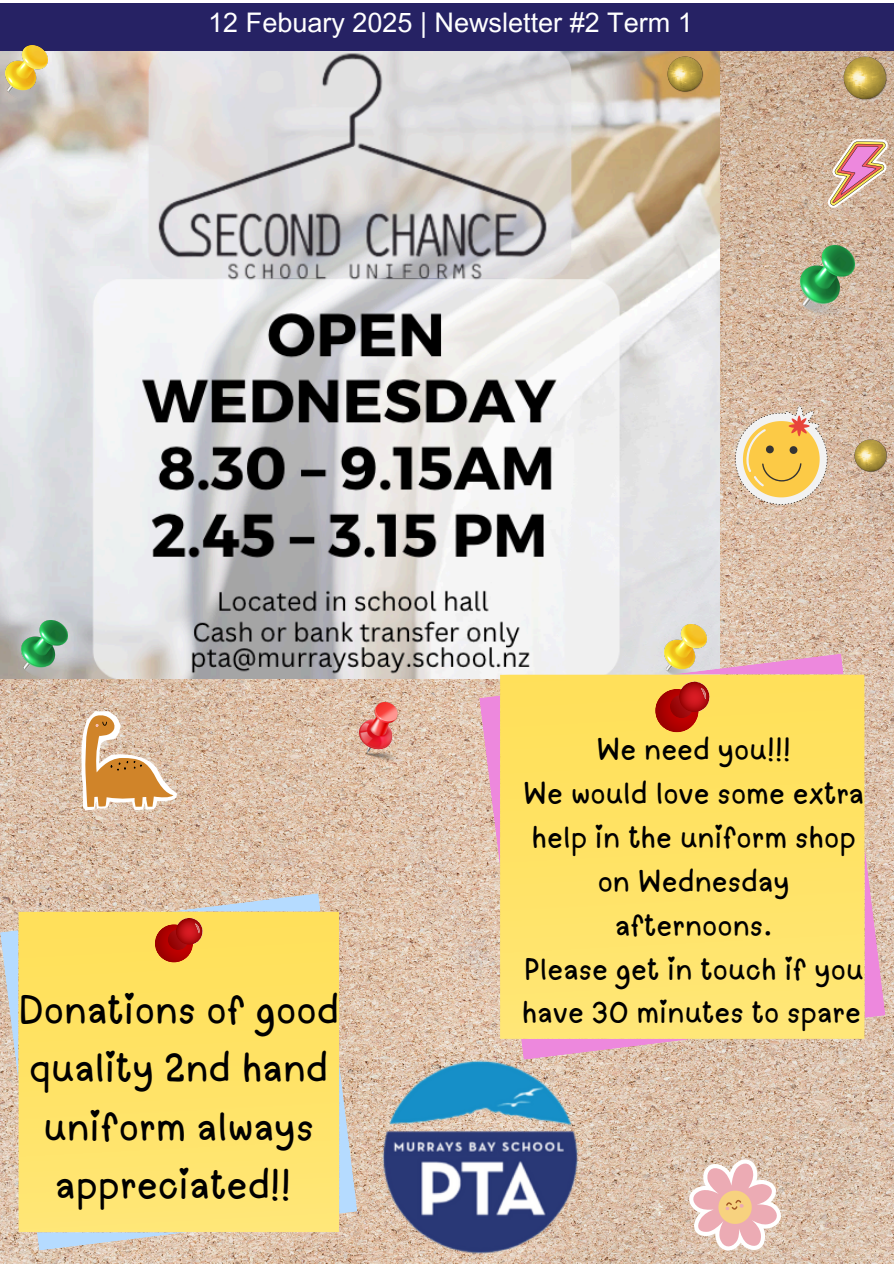
<style>
.page{position:relative;width:894px;height:1264px;background:#fff}
.page>*{position:absolute;margin:0;border:0;box-sizing:border-box;transform-origin:0 0}
.t1{font:42px/58.5px "lulu";color:#000;text-align:center}
.t2{font:31.5px/43.8px "lulu";color:#000;text-align:center}
.t3{font:27px "Arial MT Pro";color:#fff}
</style>
<div class="page">
<img style="left:0;top:51px;width:893px;height:1212px">
<img style="left:0;top:51px;width:719px;height:628px">
<div style="left:0;top:4px;width:893px;height:47px;background:#262264"></div>
<img style="left:6px;top:45px;width:41px;height:55px">
<img style="left:854px;top:439px;width:33px;height:33px">
<svg style="left:688px;top:1159px;width:93px;height:91px"></svg>
<svg style="left:827px;top:139px;width:61px;height:69px;background:#d7a89c"></svg>
<svg style="left:735px;top:405px;width:92px;height:99px"></svg>
<img style="left:667px;top:57px;width:36px;height:36px">
<img style="left:843px;top:57px;width:44px;height:43px">
<img style="left:359px;top:702px;width:42px;height:59px">
<img style="left:22px;top:620px;width:45px;height:58px">
<img style="left:800px;top:246px;width:54px;height:72px">
<img style="left:664px;top:624px;width:42px;height:29px">
<img style="left:368px;top:1051px;width:222px;height:212px">
<svg style="left:0;top:893px;width:357px;height:356px;background:#d2c5bb"></svg>
<svg style="left:18px;top:911px;width:321px;height:321px;background:#fee267"></svg>
<svg style="left:155px;top:918px;width:48px;height:44px;background:#c64a23"></svg>
<svg style="left:81px;top:711px;width:96px;height:99px;background:#dab285"></svg>
<svg style="left:479px;top:653px;width:406px;height:406px;background:#dfb8bb"></svg>
<svg style="left:500px;top:674px;width:364px;height:364px;background:#fee267"></svg>
<svg style="left:655px;top:681px;width:54px;height:51px;background:#c74b23"></svg>
<p class="t3" style="left:208px;top:13px;width:486px">12 Febuary 2025 | Newsletter #2 Term 1</p>
<p class="t1" style="left:18px;top:974px;width:322px">Donations of good quality 2nd hand uniform always appreciated!!</p>
<p class="t2" style="left:521px;top:723px;width:344px">We need you!!!<br>We would love some extra help in the uniform shop on Wednesday afternoons.<br>Please get in touch if you have 30 minutes to spare</p>
</div>
